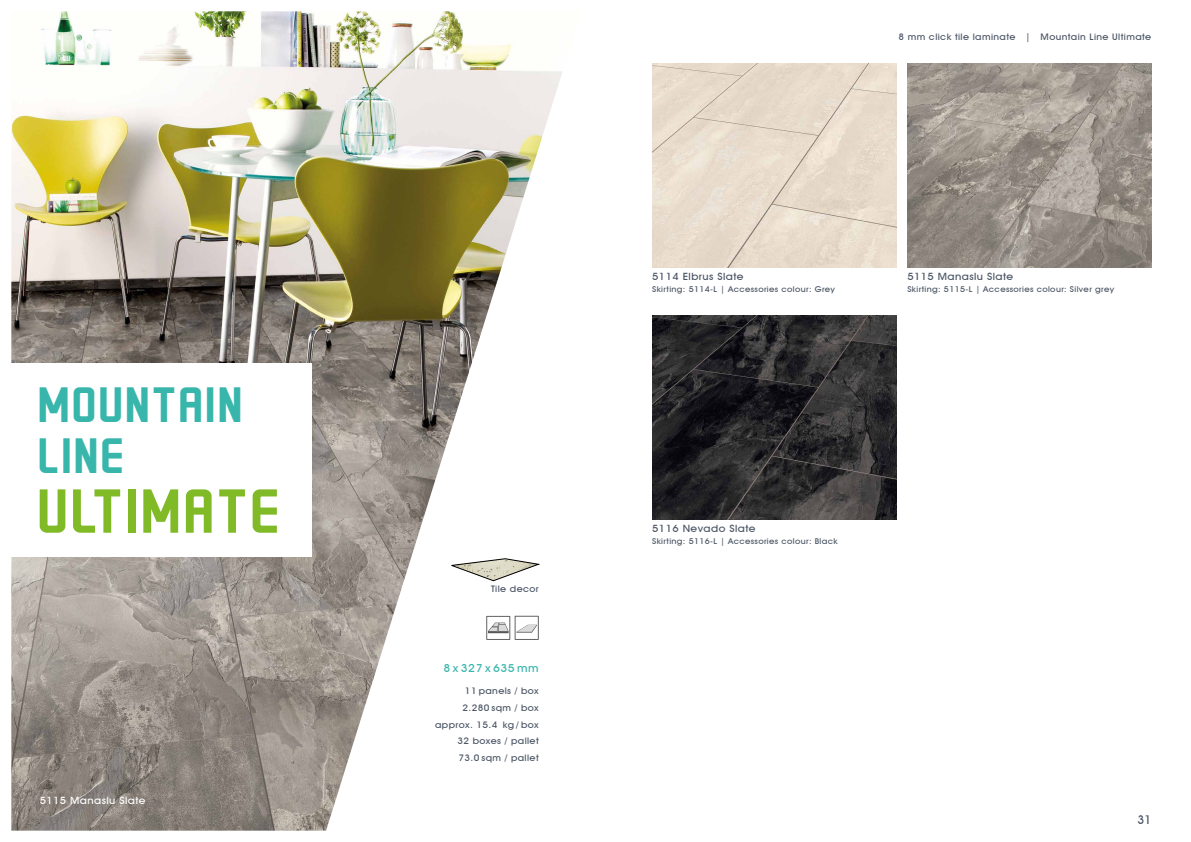
<style>
.page{position:relative;width:1191px;height:842px;background:#fff}
.page>*{position:absolute;margin:0;border:0;box-sizing:border-box;transform-origin:0 0}
.t1{font:50px "GRAYSTROKE";color:#80ba27;scale:1.1 1}
.t2{font:40px/51px "GRAYSTROKE";color:#38b6ab;scale:1.1 1}
.t3{font:500 12px "Avant Garde IT Cby BT";color:#4b5565}
.t4{font:500 11px "Avant Garde IT Cby BT";letter-spacing:.12em;color:#38b6ab;scale:1.1 1}
.t5{font:500 10px "Avant Garde IT Cby BT";letter-spacing:.04em;color:#4b5565;scale:1.1 1}
.t6{font:500 10px "Avant Garde IT Cby BT";letter-spacing:.04em;color:#fff;scale:1.1 1}
.t7{font:500 9px/16.7px "Avant Garde IT Cby BT";letter-spacing:.04em;color:#4b5565;text-align:right;scale:1.1 1}
.t8{font:500 8px "Avant Garde IT Cby BT";letter-spacing:.04em;color:#4b5565;scale:1.1 1}
</style>
<div class="page">
<img style="left:11px;top:11px;width:551px;height:820px">
<div style="left:0;top:364px;width:311px;height:193px;background:#fff"></div>
<svg style="left:451px;top:558px;width:88px;height:23px"></svg>
<img style="left:652px;top:64px;width:244px;height:204px">
<img style="left:907px;top:64px;width:244px;height:204px">
<img style="left:652px;top:316px;width:244px;height:204px">
<h2 class="t2" style="left:40px;top:376px;width:189px">MOUNTAIN<br>LINE</h2>
<h1 class="t1" style="left:40px;top:476px;width:224px">ULTIMATE</h1>
<p class="t6" style="left:40px;top:795px;width:98px">5115 Manaslu Slate</p>
<p class="t7" style="left:491px;top:580px;width:45px">Tile decor</p>
<h3 class="t4" style="left:443px;top:661px;width:88px">8x327x635mm</h3>
<p class="t7" style="left:435px;top:683px;width:96px">11 panels / box<br>2.280 sqm / box approx. 15.4 kg / box<br>32 boxes / pallet<br>73.0 sqm / pallet</p>
<p class="t7" style="left:898px;top:28px;width:231px">8 mm click tile laminate | Mountain Line Ultimate</p>
<p class="t5" style="left:652px;top:270px;width:85px">5114 Elbrus Slate</p>
<p class="t8" style="left:652px;top:284px;width:168px">Skirting: 5114-L | Accessories colour: Grey</p>
<p class="t5" style="left:907px;top:270px;width:98px">5115 Manaslu Slate</p>
<p class="t8" style="left:907px;top:284px;width:189px">Skirting: 5115-L | Accessories colour: Silver grey</p>
<p class="t5" style="left:652px;top:522px;width:95px">5116 Nevado Slate</p>
<p class="t8" style="left:652px;top:536px;width:170px">Skirting: 5116-L | Accessories colour: Black</p>
<h3 class="t3" style="left:1137px;top:812px;width:15px">31</h3>
</div>
